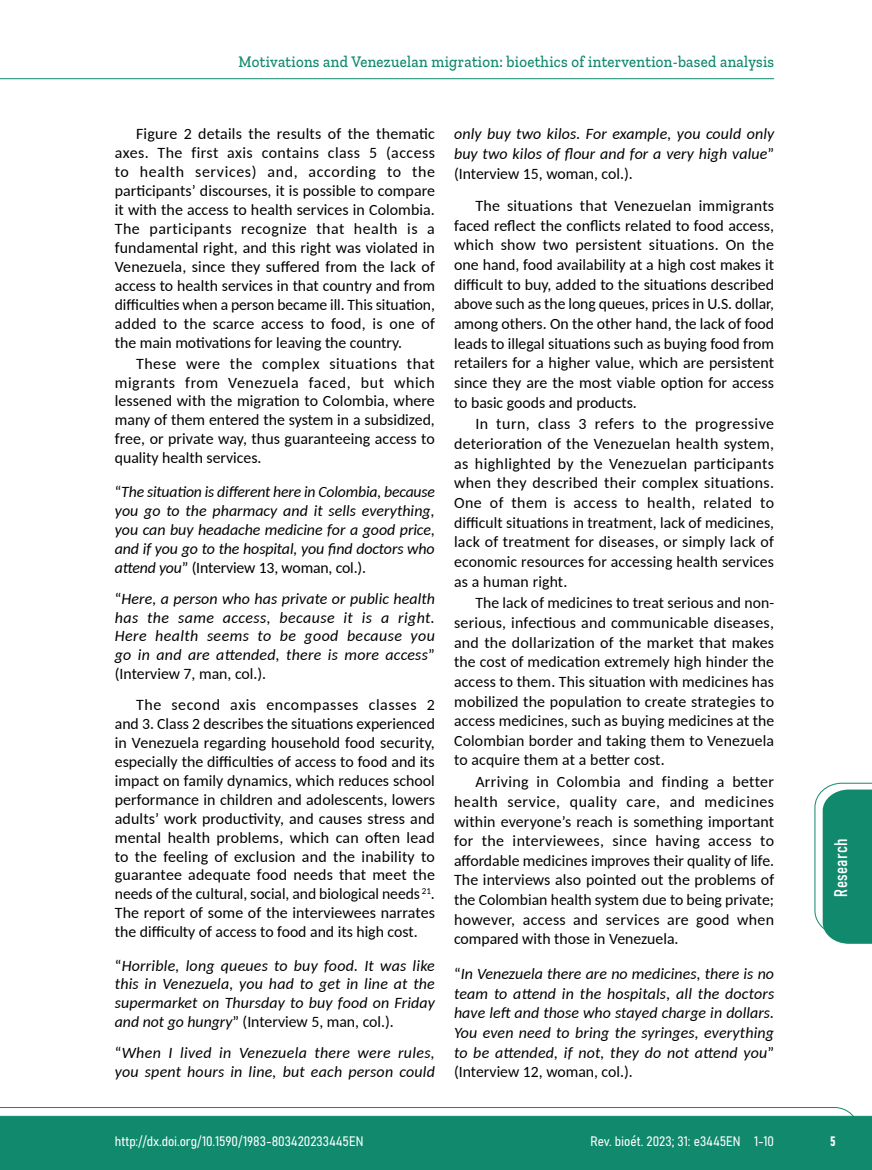
<style>
.page{position:relative;width:872px;height:1170px;background:#fff}
.page>*{position:absolute;margin:0;border:0;box-sizing:border-box;transform-origin:0 0}
.t1{font:18px "Bahnschrift";letter-spacing:.02em;color:#fff}
.t2{font:500 16.5px "Zilla Slab";letter-spacing:.02em;color:#10896d;scale:.9 1}
.t3{font:15.75px/19.6px "Carlito";color:#000;text-align:justify}
.t4{font:italic 15.75px/18.6px "Carlito";letter-spacing:.01em;color:#000;text-align:justify}
.t5{font:13.5px "Bahnschrift";color:#fff}
.s1{font-style:normal}
</style>
<div class="page">
<svg style="left:0;top:1107px;width:859px;height:62px;background:#2e977f"></svg>
<hr style="left:0;top:78px;width:774px;height:1px;background:#10896d">
<svg style="left:814px;top:782px;width:58px;height:161px"></svg>
<p class="t2" style="left:239px;top:53px;width:596px">Motivations and Venezuelan migration: bioethics of intervention-based analysis</p>
<p class="t3" style="left:115px;top:124px;width:322px;line-height:18.9px;text-indent:21px">Figure 2 details the results of the thematic axes. The first axis contains class 5 (access to health services) and, according to the participants’ discourses, it is possible to compare it with the access to health services in Colombia.<br>The participants recognize that health is a fundamental right, and this right was violated in Venezuela, since they suffered from the lack of access to health services in that country and from difficulties when a person became ill. This situation, added to the scarce access to food, is one of the main motivations for leaving the country.</p>
<p class="t3" style="left:115px;top:353px;width:321px;line-height:18.9px;text-indent:21px">These were the complex situations that migrants from Venezuela faced, but which lessened with the migration to Colombia, where many of them entered the system in a subsidized, free, or private way, thus guaranteeing access to quality health services.</p>
<p class="t4" style="left:115px;top:481px;width:322px"><span class="s1">“</span>The situation is different here in Colombia, because you go to the pharmacy and it sells everything, you can buy headache medicine for a good price, and if you go to the hospital, you find doctors who attend you<span class="s1">” (Interview 13, woman, col.).</span></p>
<p class="t4" style="left:115px;top:588px;width:322px"><span class="s1">“</span>Here, a person who has private or public health has the same access, because it is a right.<br>Here health seems to be good because you go in and are attended, there is more access<span class="s1">” (Interview 7, man, col.).</span></p>
<p class="t3" style="left:115px;top:694px;width:322px;line-height:18.9px;text-indent:21px">The second axis encompasses classes 2 and 3. Class 2 describes the situations experienced in Venezuela regarding household food security, especially the difficulties of access to food and its impact on family dynamics, which reduces school performance in children and adolescents, lowers adults’ work productivity, and causes stress and mental health problems, which can often lead to the feeling of exclusion and the inability to guarantee adequate food needs that meet the needs of the cultural, social, and biological needs <sup>21</sup>.<br>The report of some of the interviewees narrates the difficulty of access to food and its high cost.</p>
<p class="t4" style="left:115px;top:955px;width:321px"><span class="s1">“</span>Horrible, long queues to buy food. It was like this in Venezuela, you had to get in line at the supermarket on Thursday to buy food on Friday and not go hungry<span class="s1">” (Interview 5, man, col.).</span></p>
<p class="t4" style="left:115px;top:1042px;width:321px"><span class="s1">“</span>When I lived in Venezuela there were rules, you spent hours in line, but each person could</p>
<p class="t4" style="left:454px;top:124px;width:322px;line-height:19.6px">only buy two kilos. For example, you could only buy two kilos of flour and for a very high value<span class="s1">” (Interview 15, woman, col.).</span></p>
<p class="t3" style="left:454px;top:195px;width:322px;text-indent:21px">The situations that Venezuelan immigrants faced reflect the conflicts related to food access, which show two persistent situations. On the one hand, food availability at a high cost makes it difficult to buy, added to the situations described above such as the long queues, prices in U.S. dollar, among others. On the other hand, the lack of food leads to illegal situations such as buying food from retailers for a higher value, which are persistent since they are the most viable option for access to basic goods and products.</p>
<p class="t3" style="left:454px;top:413px;width:322px;text-indent:21px">In turn, class 3 refers to the progressive deterioration of the Venezuelan health system, as highlighted by the Venezuelan participants when they described their complex situations.<br>One of them is access to health, related to difficult situations in treatment, lack of medicines, lack of treatment for diseases, or simply lack of economic resources for accessing health services as a human right.</p>
<p class="t3" style="left:454px;top:592px;width:321px;text-indent:21px">The lack of medicines to treat serious and non&shy;serious, infectious and communicable diseases, and the dollarization of the market that makes the cost of medication extremely high hinder the access to them. This situation with medicines has mobilized the population to create strategies to access medicines, such as buying medicines at the Colombian border and taking them to Venezuela to acquire them at a better cost.</p>
<p class="t3" style="left:454px;top:771px;width:322px;text-indent:21px">Arriving in Colombia and finding a better health service, quality care, and medicines within everyone’s reach is something important for the interviewees, since having access to affordable medicines improves their quality of life.<br>The interviews also pointed out the problems of the Colombian health system due to being private; however, access and services are good when compared with those in Venezuela.</p>
<p class="t4" style="left:454px;top:963px;width:322px;line-height:19.6px"><span class="s1">“</span>In Venezuela there are no medicines, there is no team to attend in the hospitals, all the doctors have left and those who stayed charge in dollars.<br>You even need to bring the syringes, everything to be attended, if not, they do not attend you<span class="s1">” (Interview 12, woman, col.).</span></p>
<p class="t1" style="left:827px;top:896px;width:59px;rotate:-90deg">Research</p>
<p class="t5" style="left:115px;top:1131px;width:250px">http://dx.doi.org/10.1590/1983-803420233445EN</p>
<p class="t5" style="left:590px;top:1131px;width:185px">Rev. bioét. 2023; 31: e3445EN 1-10</p>
<p class="t5" style="left:830px;top:1130px;width:7px">5</p>
</div>
